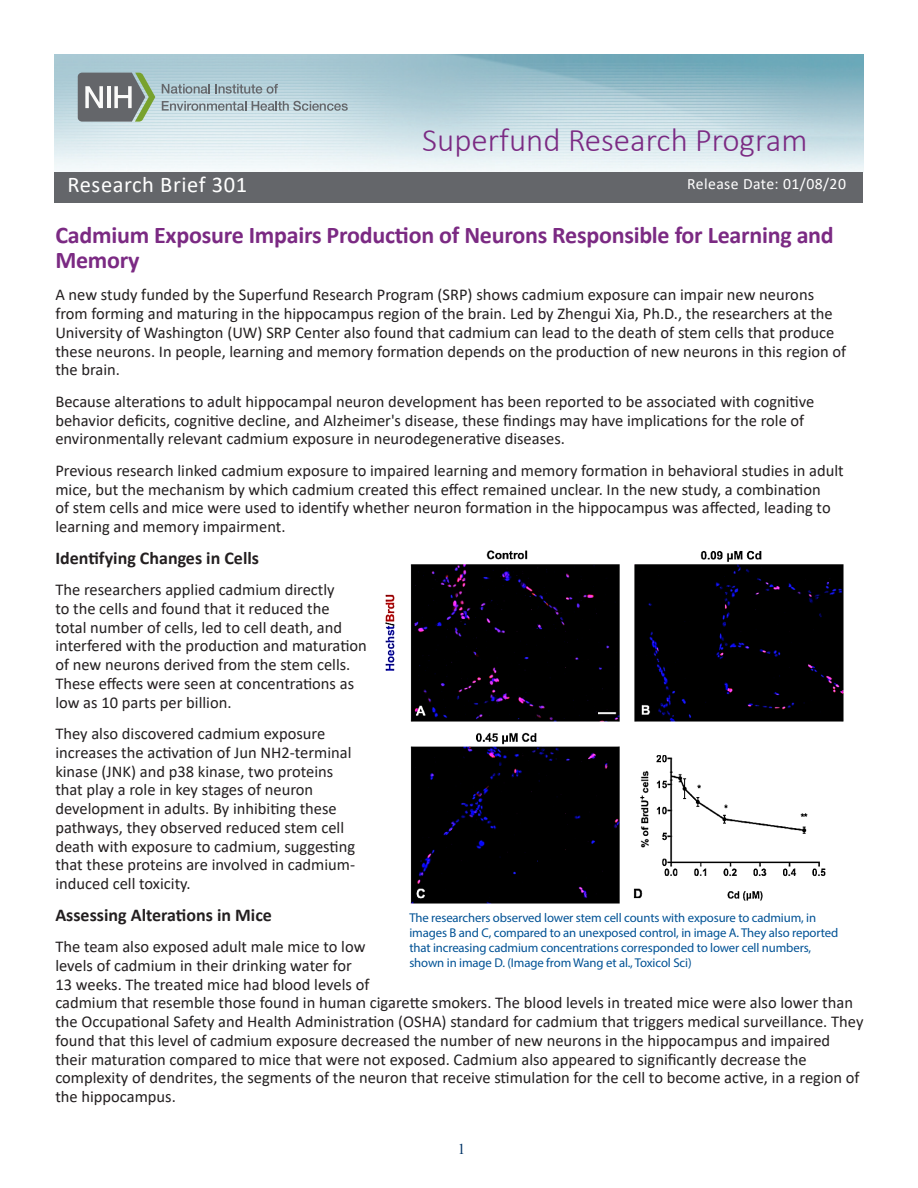
<style>
.page{position:relative;width:918px;height:1188px;background:#fff}
.page>*{position:absolute;margin:0;border:0;box-sizing:border-box;transform-origin:0 0}
.t1{font:300 33px "Calibri";color:#7b2a83}
.t2{font:700 24px/25.5px "Calibri";letter-spacing:-.01em;color:#7b2a83}
.Header_RB{font:22.5px "Calibri";letter-spacing:.025em;color:#fff}
.t3{font:700 18px "Calibri";color:#231f20}
.Body_Text{font:16.5px/18.8px "Calibri";color:#231f20}
.Header_RB-2{font:15.75px "Calibri";letter-spacing:.025em;color:#fff}
.t4{font:15px "Times New Roman";color:#036}
.Box_Caption{font:12.75px/15px "Myriad Pro";letter-spacing:-.01em;color:#005295}
</style>
<div class="page">
<img style="left:54px;top:54px;width:810px;height:118px">
<svg style="left:78px;top:73px;width:77px;height:49px;background:#858d87"></svg>
<svg style="left:162px;top:84px;width:116px;height:10px"></svg>
<svg style="left:162px;top:101px;width:186px;height:10px;background:#a2b1b7"></svg>
<div style="left:55px;top:172px;width:808px;height:31px;background:#64666a"></div>
<img style="left:385px;top:550px;width:459px;height:354px">
<h1 class="t1" style="left:422px;top:120px;width:387px">Superfund Research Program</h1>
<p class="Header_RB" style="left:68px;top:169px;width:181px">Research Brief 301</p>
<p class="Header_RB-2" style="left:687px;top:172px;width:160px">Release Date: 01/08/20</p>
<h1 class="t2" style="left:55px;top:222px;width:780px">Cadmium Exposure Impairs Production of Neurons Responsible for Learning and<br>Memory</h1>
<p class="Body_Text" style="left:55px;top:285px;width:792px">A new study funded by the Superfund Research Program (SRP) shows cadmium exposure can impair new neurons from forming and maturing in the hippocampus region of the brain. Led by Zhengui Xia, Ph.D., the researchers at the University of Washington (UW) SRP Center also found that cadmium can lead to the death of stem cells that produce these neurons. In people, learning and memory formation depends on the production of new neurons in this region of the brain.</p>
<p class="Body_Text" style="left:55px;top:392px;width:760px">Because alterations to adult hippocampal neuron development has been reported to be associated with cognitive behavior deficits, cognitive decline, and Alzheimer's disease, these findings may have implications for the role of environmentally relevant cadmium exposure in neurodegenerative diseases.</p>
<p class="Body_Text" style="left:55px;top:461px;width:790px">Previous research linked cadmium exposure to impaired learning and memory formation in behavioral studies in adult mice, but the mechanism by which cadmium created this effect remained unclear. In the new study, a combination<br>of stem cells and mice were used to identify whether neuron formation in the hippocampus was affected, leading to learning and memory impairment.</p>
<h2 class="t3" style="left:55px;top:545px;width:205px">Identifying Changes in Cells</h2>
<p class="Body_Text" style="left:55px;top:580px;width:313px">The researchers applied cadmium directly<br>to the cells and found that it reduced the<br>total number of cells, led to cell death, and interfered with the production and maturation of new neurons derived from the stem cells.<br>These effects were seen at concentrations as low as 10 parts per billion.</p>
<p class="Body_Text" style="left:55px;top:724px;width:301px">They also discovered cadmium exposure increases the activation of Jun NH2-terminal kinase (JNK) and p38 kinase, two proteins that play a role in key stages of neuron development in adults. By inhibiting these pathways, they observed reduced stem cell death with exposure to cadmium, suggesting that these proteins are involved in cadmium&shy;induced cell toxicity.</p>
<h2 class="t3" style="left:55px;top:902px;width:218px">Assessing Alterations in Mice</h2>
<p class="Body_Text" style="left:55px;top:937px;width:810px">The team also exposed adult male mice to low<br>levels of cadmium in their drinking water for<br>13 weeks. The treated mice had blood levels of<br>cadmium that resemble those found in human cigarette smokers. The blood levels in treated mice were also lower than the Occupational Safety and Health Administration (OSHA) standard for cadmium that triggers medical surveillance. They found that this level of cadmium exposure decreased the number of new neurons in the hippocampus and impaired their maturation compared to mice that were not exposed. Cadmium also appeared to significantly decrease the complexity of dendrites, the segments of the neuron that receive stimulation for the cell to become active, in a region of the hippocampus.</p>
<p class="Box_Caption" style="left:409px;top:910px;width:430px">The researchers observed lower stem cell counts with exposure to cadmium, in images B and C, compared to an unexposed control, in image A. They also reported that increasing cadmium concentrations corresponded to lower cell numbers, shown in image D. (Image from Wang et al., Toxicol Sci)</p>
<p class="t4" style="left:458px;top:1138px;width:9px">1</p>
</div>
